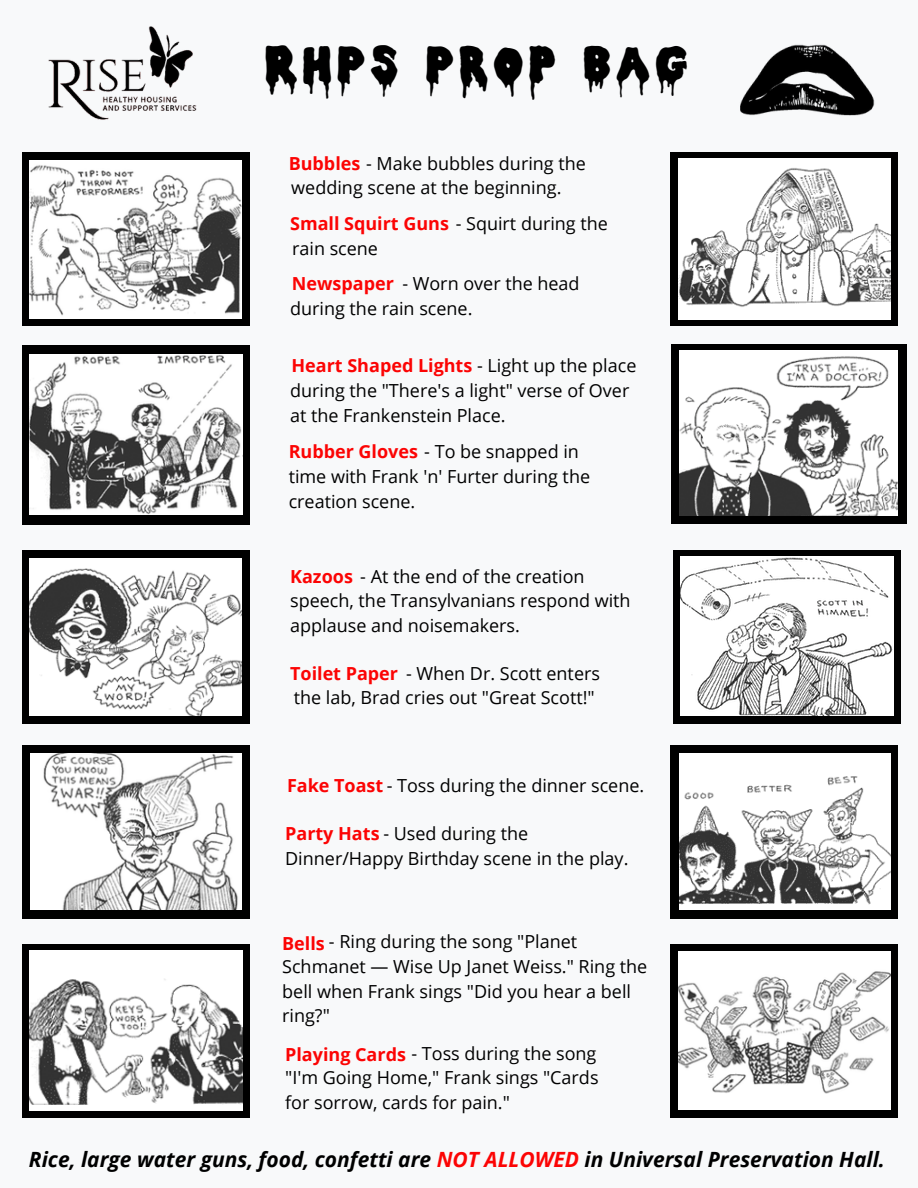
<style>
.page{position:relative;width:918px;height:1188px;background:#f8f9fa}
.page>*{position:absolute;margin:0;border:0;box-sizing:border-box;transform-origin:0 0}
.t1{font:44.85px "Double Feature";letter-spacing:.15em;color:#000}
.t2{font:italic 700 21px "Open Sans";color:#000}
.t3{font:18px/24.8px "Open Sans";color:#000}
.t4{font:700 18px "Open Sans";color:#fc0404}
.s1{font-weight:700;color:#fc0404}
.s2{color:#fc0404}
</style>
<div class="page">
<div style="left:22px;top:152px;width:228px;height:174px;background:#000"></div>
<img style="left:30px;top:160px;width:211px;height:159px">
<svg style="left:671px;top:152px;width:227px;height:174px;fill:#000"></svg>
<img style="left:679px;top:159px;width:211px;height:160px">
<div style="left:22px;top:345px;width:228px;height:180px;background:#000"></div>
<img style="left:30px;top:355px;width:212px;height:159px">
<div style="left:671px;top:345px;width:235px;height:179px;background:#000"></div>
<img style="left:679px;top:351px;width:218px;height:164px">
<div style="left:22px;top:550px;width:228px;height:173px;background:#000"></div>
<img style="left:30px;top:558px;width:211px;height:158px">
<div style="left:673px;top:550px;width:227px;height:173px;background:#000"></div>
<img style="left:680px;top:557px;width:214px;height:158px">
<div style="left:22px;top:745px;width:228px;height:173px;background:#000"></div>
<img style="left:31px;top:754px;width:210px;height:156px">
<div style="left:22px;top:944px;width:228px;height:173px;background:#000"></div>
<img style="left:30px;top:951px;width:212px;height:160px">
<div style="left:671px;top:944px;width:227px;height:173px;background:#000"></div>
<img style="left:679px;top:951px;width:211px;height:159px">
<div style="left:671px;top:745px;width:227px;height:173px;background:#000"></div>
<img style="left:679px;top:753px;width:212px;height:157px">
<img style="left:48px;top:26px;width:149px;height:94px">
<img style="left:740px;top:44px;width:135px;height:72px">
<h1 class="t1" style="left:266px;top:45px;width:423px">RHPS PROP BAG</h1>
<p class="t3" style="left:289px;top:150px;width:299px"><span class="s1">Bubbles</span> - Make bubbles during the wedding scene at the beginning.</p>
<p class="t3" style="left:290px;top:211px;width:319px"><span class="s1">Small Squirt Guns</span> - Squirt during the rain scene</p>
<p class="t3" style="left:290px;top:271px;width:291px;text-indent:112px">- Worn over the head during the rain scene.</p>
<p class="t4" style="left:292px;top:271px;width:103px">Newspaper</p>
<p class="t3" style="left:290px;top:353px;width:348px"><span class="s1">Heart Shaped Lights</span> - Light up the place during the "There's a light" verse of Over at the Frankenstein Place.</p>
<p class="t3" style="left:289px;top:439px;width:303px"><span class="s1">Rubber Gloves</span> - To be snapped in time with Frank 'n' Furter during the creation scene.</p>
<p class="t3" style="left:290px;top:563px;width:342px"><span class="s1">Kazoos</span> - At the end of the creation speech, the Transylvanians respond with applause and noisemakers.</p>
<p class="t3" style="left:290px;top:660px;width:311px"><span class="s1">Toilet Paper</span> - When Dr. Scott enters the lab, Brad cries out "Great Scott!"</p>
<p class="t3" style="left:287px;top:773px;width:359px"><span class="s1">Fake Toast</span> - Toss during the dinner scene.</p>
<p class="t3" style="left:285px;top:821px;width:345px"><span class="s1">Party Hats</span> - Used during the<br>Dinner/Happy Birthday scene in the play.</p>
<p class="t3" style="left:282px;top:929px;width:367px"><span class="s1">Bells</span> - Ring during the song "Planet<br>Schmanet — Wise Up Janet Weiss." Ring the bell when Frank sings "Did you hear a bell ring?"</p>
<p class="t3" style="left:285px;top:1040px;width:315px;text-align:justify"><span class="s1">Playing Cards</span> - Toss during the song "I'm Going Home," Frank sings "Cards for sorrow, cards for pain."</p>
<p class="t2" style="left:29px;top:1145px;width:857px">Rice, large water guns, food, confetti are <span class="s2">NOT ALLOWED</span> in Universal Preservation Hall.</p>
</div>
